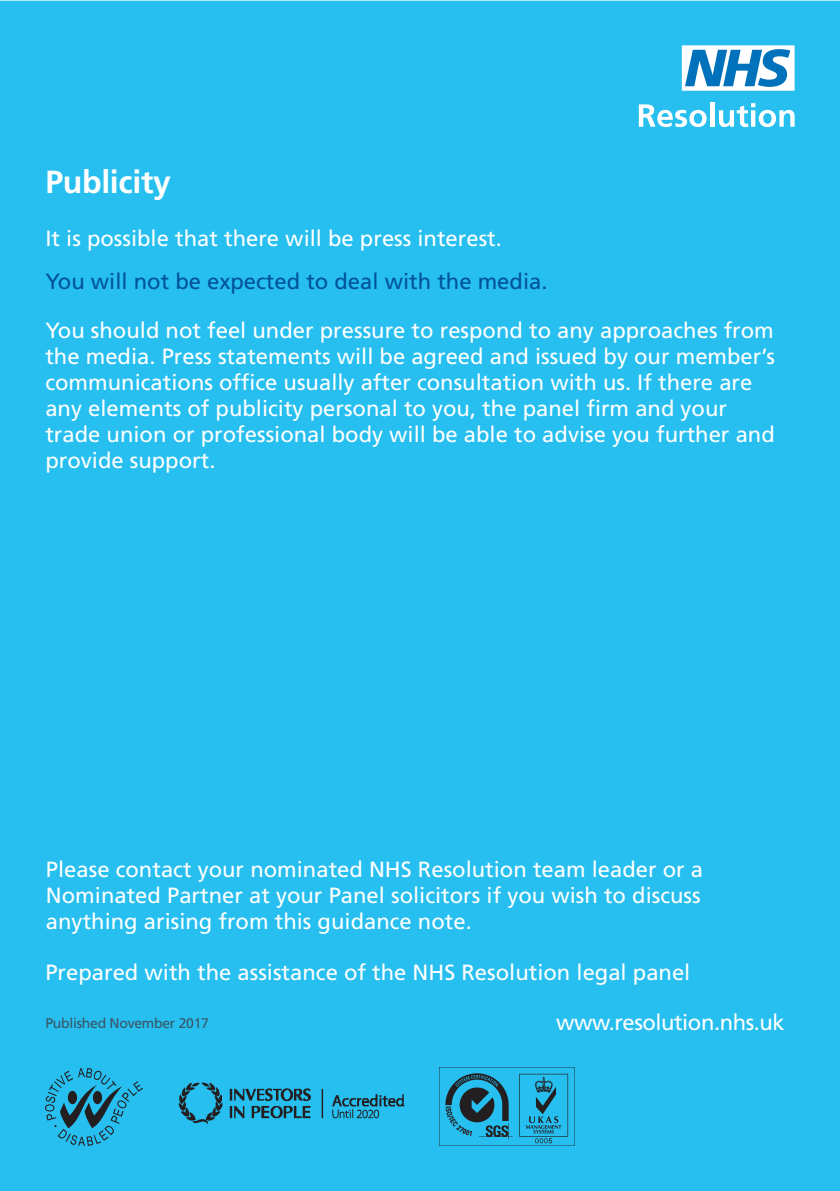
<style>
.page{position:relative;width:840px;height:1191px;background:#fff}
.page>*{position:absolute;margin:0;border:0;box-sizing:border-box;transform-origin:0 0}
.t1{font:700 32px "Frutiger LT Std";letter-spacing:-.01em;color:#fff}
.t2{font:22px/26px "Frutiger LT Std";color:#fff}
.t3{font:22px "Frutiger LT Std";color:#01519b}
.t4{font:22px "Frutiger LT Std";letter-spacing:-.02em;color:#fff}
.t5{font:14px "Frutiger LT Std";letter-spacing:-.02em;color:#3b5566}
</style>
<div class="page">
<div style="left:0;top:1px;width:839px;height:1190px;background:#26bff0"></div>
<img style="left:45px;top:1068px;width:97px;height:77px">
<img style="left:439px;top:1067px;width:134px;height:78px">
<img style="left:178px;top:1082px;width:227px;height:42px">
<svg style="left:681px;top:45px;width:113px;height:46px;background:#86bde0"></svg>
<svg style="left:638px;top:104px;width:68px;height:23px"></svg>
<div style="left:709px;top:103px;width:5px;height:24px;background:#fff"></div>
<svg style="left:718px;top:103px;width:76px;height:24px"></svg>
<p class="t1" style="left:45px;top:163px;width:127px">Publicity</p>
<p class="t2" style="left:45px;top:225px;width:458px">It is possible that there will be press interest.</p>
<p class="t3" style="left:45px;top:268px;width:503px">You will not be expected to deal with the media.</p>
<p class="t2" style="left:45px;top:317px;width:730px">You should not feel under pressure to respond to any approaches from the media. Press statements will be agreed and issued by our member’s communications office usually after consultation with us. If there are any elements of publicity personal to you, the panel firm and your trade union or professional body will be able to advise you further and provide support.</p>
<p class="t2" style="left:46px;top:856px;width:658px;text-align:justify">Please contact your nominated NHS Resolution team leader or a Nominated Partner at your Panel solicitors if you wish to discuss anything arising from this guidance note.</p>
<p class="t2" style="left:45px;top:959px;width:646px">Prepared with the assistance of the NHS Resolution legal panel</p>
<p class="t5" style="left:45px;top:1015px;width:165px">Published November 2017</p>
<p class="t4" style="left:556px;top:1009px;width:230px">www.resolution.nhs.uk</p>
</div>
